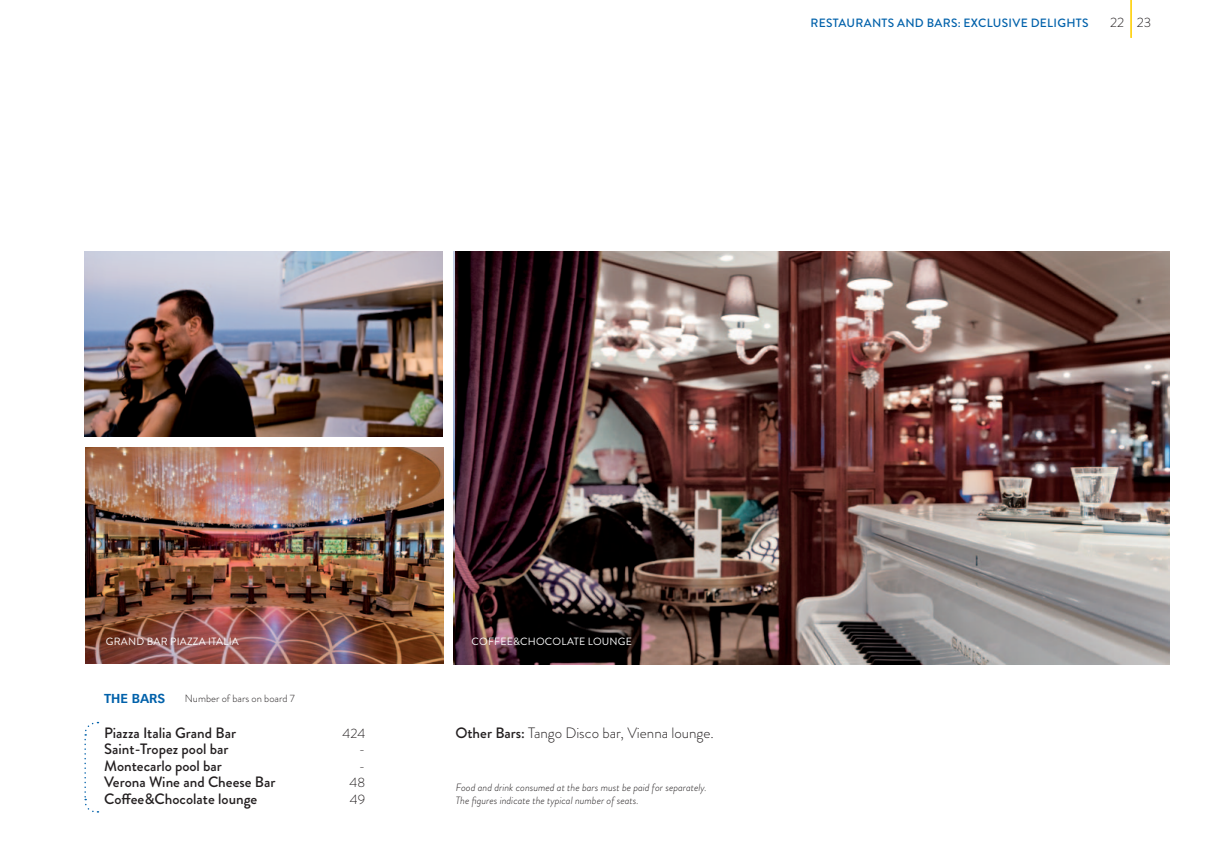
<style>
.page{position:relative;width:1212px;height:851px;background:#fff}
.page>*{position:absolute;margin:0;border:0;box-sizing:border-box;transform-origin:0 0}
.t1{font:500 15px "Brandon Grotesque";color:#231f20}
.t2{font:300 15px "Brandon Grotesque";color:#231f20}
.t3{font:300 13.5px "Brandon Grotesque";color:#231f20}
.t4{font:700 12.75px "Vectora LH";color:#0161aa}
.t5{font:500 12px "Brandon Grotesque";letter-spacing:.025em;color:#0161aa}
.t6{font:italic 300 10.5px "Brandon Grotesque";color:#231f20}
.t7{font:10.5px "Brandon Grotesque";letter-spacing:.02em;color:#fff}
.t8{font:300 10.5px "Brandon Grotesque";color:#231f20}
.s1{font-weight:500}
</style>
<div class="page">
<hr style="left:1130px;top:0;width:2px;height:38px;background:#fed41d">
<img style="left:84px;top:252px;width:359px;height:184px">
<img style="left:455px;top:252px;width:714px;height:412px">
<img style="left:86px;top:447px;width:357px;height:216px">
<svg style="left:84px;top:721px;width:14px;height:92px"></svg>
<p class="t5" style="left:810px;top:14px;width:279px">RESTAURANTS AND BARS: EXCLUSIVE DELIGHTS</p>
<p class="t3" style="left:1110px;top:13px;width:43px">22 23</p>
<p class="t7" style="left:106px;top:634px;width:134px">GRAND BAR PIAZZA ITALIA</p>
<p class="t7" style="left:472px;top:634px;width:162px">COFFEE&amp;CHOCOLATE LOU NGE</p>
<p class="t4" style="left:104px;top:690px;width:63px">THE BARS</p>
<p class="t8" style="left:185px;top:690px;width:111px">Number of bars on board 7</p>
<p class="t1" style="left:104px;top:722px;width:133px">Piazza Italia Grand Bar</p>
<p class="t3" style="left:343px;top:723px;width:24px">424</p>
<p class="t1" style="left:104px;top:738px;width:126px">Saint-Tropez pool bar</p>
<p class="t3" style="left:359px;top:740px;width:8px">-</p>
<p class="t1" style="left:104px;top:755px;width:119px">Montecarlo pool bar</p>
<p class="t3" style="left:359px;top:756px;width:8px">-</p>
<p class="t1" style="left:104px;top:771px;width:173px">Verona Wine and Cheese Bar</p>
<p class="t3" style="left:350px;top:773px;width:17px">48</p>
<p class="t1" style="left:104px;top:788px;width:155px">Coffee&amp;Chocolate lounge</p>
<p class="t3" style="left:350px;top:789px;width:17px">49</p>
<p class="t2" style="left:455px;top:722px;width:260px"><span class="s1">Other Bars:</span> Tango Disco bar, Vienna lounge.</p>
<p class="t6" style="left:456px;top:780px;width:253px">Food and drink consumed at the bars must be paid for separately.</p>
<p class="t6" style="left:456px;top:793px;width:184px">The figures indicate the typical number of seats.</p>
</div>
